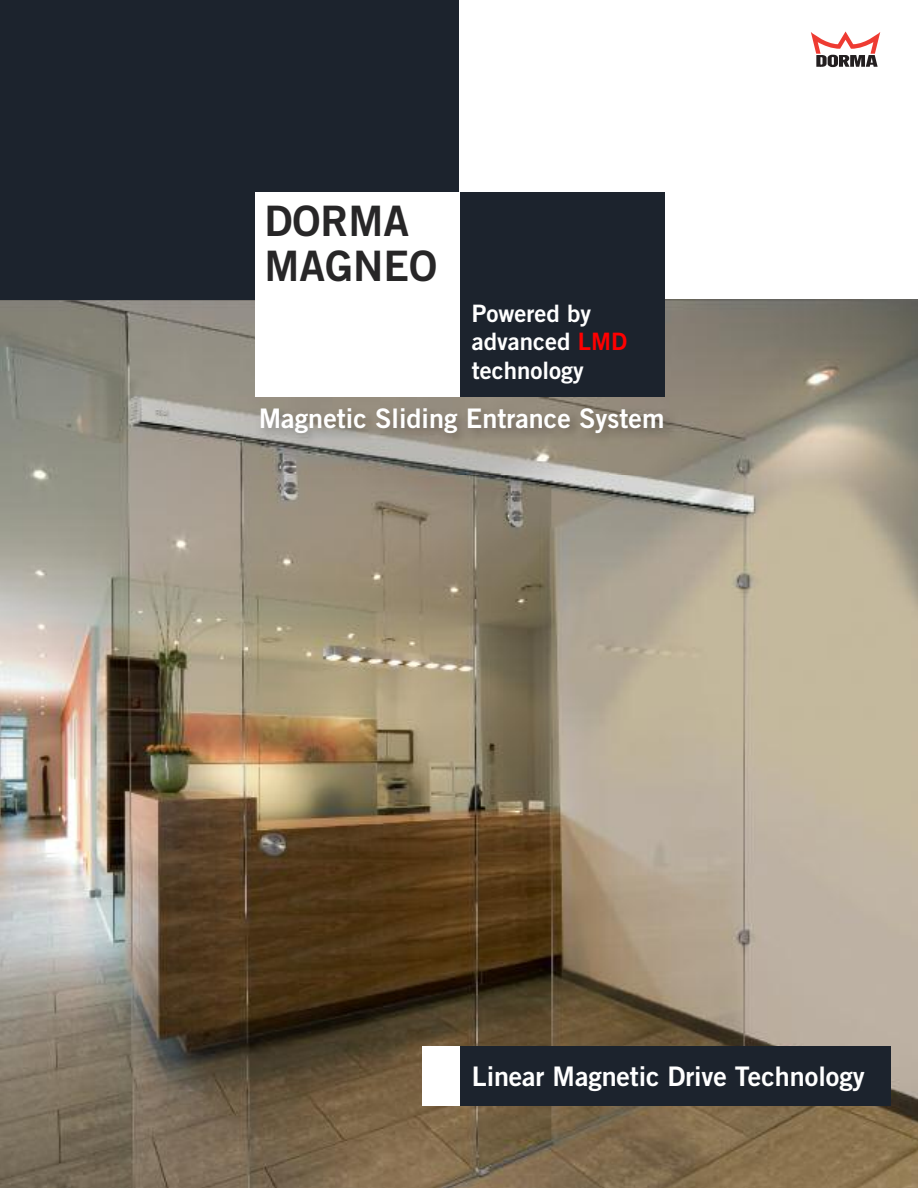
<style>
.page{position:relative;width:918px;height:1188px;background:#fff}
.page>*{position:absolute;margin:0;border:0;box-sizing:border-box;transform-origin:0 0}
.t1{font:42px/45px "Trade Gothic LT Std Bd 2";color:#272627}
.t2{font:27px "Trade Gothic LT Std Bd 2";color:#fff}
.t3{font:24px/28.5px "Trade Gothic LT Std Bd 2";color:#fff}
.s1{color:#f00}
</style>
<div class="page">
<img style="left:0;top:300px;width:918px;height:888px">
<div style="left:0;top:0;width:459px;height:300px;background:#1c232d"></div>
<div style="left:449px;top:192px;width:216px;height:204px;background:#1c232d"></div>
<div style="left:255px;top:192px;width:204px;height:204px;background:#fff"></div>
<div style="left:449px;top:1046px;width:442px;height:59px;background:#1c232d"></div>
<div style="left:422px;top:1046px;width:38px;height:59px;background:#fff"></div>
<svg style="left:811px;top:32px;width:69px;height:35px"></svg>
<img style="left:237px;top:398px;width:463px;height:76px">
<h1 class="t1" style="left:265px;top:202px;width:174px">DORMA<br>MAGNEO</h1>
<p class="t3" style="left:472px;top:301px;width:157px">Powered by advanced <span class="s1">LMD </span>technology</p>
<p class="t2" style="left:259px;top:408px;width:407px">Magnetic Sliding Entrance System</p>
<p class="t2" style="left:472px;top:1066px;width:395px">Linear Magnetic Drive Technology</p>
</div>
